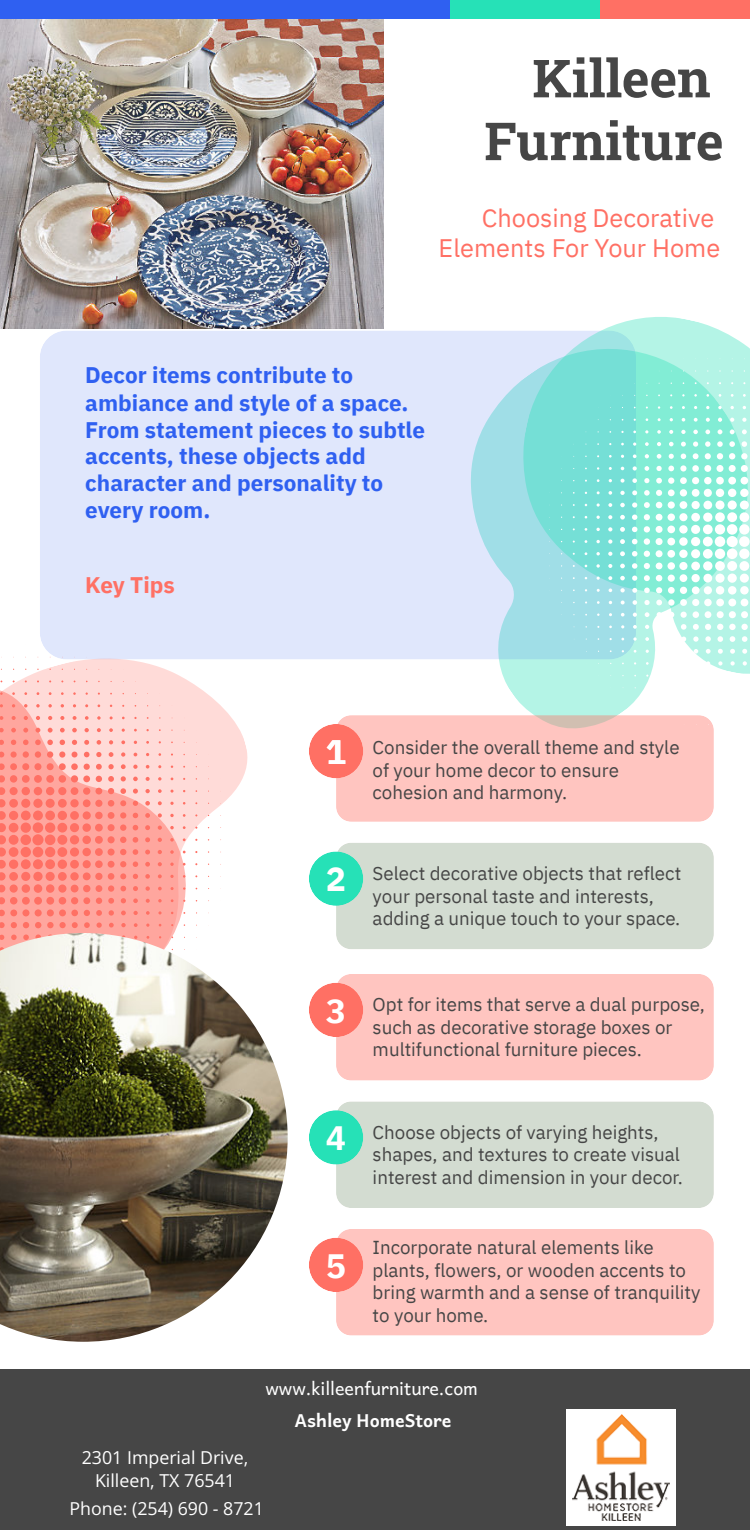
<style>
.page{position:relative;width:750px;height:1530px;background:#fff}
.page>*{position:absolute;margin:0;border:0;box-sizing:border-box;transform-origin:0 0}
.t1{font:700 52.5px/62.8px "Roboto Slab";color:#464646;text-align:right}
.t2{font:700 33.75px "IBM Plex Sans";color:#fff}
.t3{font:25.25px/30px "IBM Plex Sans";color:#ff7064;text-align:right}
.t4{font:700 22.5px/27px "IBM Plex Sans";color:#2f60f1}
.t5{font:700 22.5px "IBM Plex Sans";color:#ff7064}
.t6{font:18.75px/22.5px "IBM Plex Sans";color:#464646}
.t7{font:17.75px/23.5px "Open Sans";color:#fff;text-align:center}
.t8{font:17.75px "Andika";color:#fff}
.t9{font:700 17.75px "Andika";color:#fff}
</style>
<div class="page">
<img style="left:0;top:19px;width:384px;height:310px">
<svg style="left:368px;top:295px;width:169px;height:420px"></svg>
<div style="left:40px;top:330px;width:596px;height:330px;background:#e0e7fc;border-radius:27px"></div>
<svg style="left:40px;top:637px;width:258px;height:156px"></svg>
<svg style="left:485px;top:295px;width:263px;height:393px"></svg>
<div style="left:0;top:0;width:450px;height:19px;background:#2f60f1"></div>
<div style="left:450px;top:0;width:150px;height:19px;background:#26e1b7"></div>
<div style="left:600px;top:0;width:150px;height:19px;background:#ff7064"></div>
<div style="left:336px;top:715px;width:378px;height:107px;background:#ffc5c0;border-radius:15px"></div>
<div style="left:309px;top:724px;width:54px;height:54px;background:#ff7064;border-radius:50%"></div>
<svg style="left:0;top:645px;width:233px;height:288px"></svg>
<svg style="left:537px;top:347px;width:213px;height:390px"></svg>
<div style="left:336px;top:843px;width:378px;height:106px;background:#d3dcd1;border-radius:15px"></div>
<div style="left:309px;top:851px;width:54px;height:55px;background:#26e1b7;border-radius:50%"></div>
<div style="left:336px;top:974px;width:378px;height:107px;background:#ffc5c0;border-radius:15px"></div>
<div style="left:309px;top:983px;width:54px;height:54px;background:#ff7064;border-radius:50%"></div>
<div style="left:336px;top:1101px;width:378px;height:107px;background:#d3dcd1;border-radius:15px"></div>
<div style="left:309px;top:1110px;width:54px;height:55px;background:#26e1b7;border-radius:50%"></div>
<div style="left:336px;top:1229px;width:378px;height:107px;background:#ffc5c0;border-radius:15px"></div>
<div style="left:309px;top:1238px;width:54px;height:54px;background:#ff7064;border-radius:50%"></div>
<img style="left:0;top:933px;width:288px;height:409px">
<div style="left:0;top:1370px;width:750px;height:160px;background:#464646"></div>
<div style="left:566px;top:1410px;width:110px;height:116px;background:#fff"></div>
<img style="left:572px;top:1415px;width:98px;height:106px">
<p class="t1" style="left:484px;top:46px;width:241px">Killeen<br>Furniture</p>
<p class="t3" style="left:439px;top:203px;width:283px">Choosing Decorative<br>Elements For Your Home</p>
<p class="t4" style="left:85px;top:362px;width:341px">Decor items contribute to ambiance and style of a space.<br>From statement pieces to subtle accents, these objects add character and personality to every room.</p>
<p class="t5" style="left:85px;top:569px;width:91px">Key Tips</p>
<p class="t2" style="left:326px;top:729px;width:22px">1</p>
<p class="t6" style="left:373px;top:736px;width:309px">Consider the overall theme and style of your home decor to ensure cohesion and harmony.</p>
<p class="t2" style="left:326px;top:857px;width:22px">2</p>
<p class="t6" style="left:373px;top:862px;width:310px">Select decorative objects that reflect your personal taste and interests, adding a unique touch to your space.</p>
<p class="t2" style="left:326px;top:988px;width:22px">3</p>
<p class="t6" style="left:373px;top:993px;width:334px">Opt for items that serve a dual purpose, such as decorative storage boxes or multifunctional furniture pieces.</p>
<p class="t2" style="left:326px;top:1115px;width:22px">4</p>
<p class="t6" style="left:373px;top:1121px;width:312px">Choose objects of varying heights, shapes, and textures to create visual interest and dimension in your decor.</p>
<p class="t2" style="left:326px;top:1243px;width:22px">5</p>
<p class="t6" style="left:373px;top:1236px;width:329px">Incorporate natural elements like plants, flowers, or wooden accents to bring warmth and a sense of tranquility to your home.</p>
<p class="t8" style="left:265px;top:1374px;width:214px">www.killeenfurniture.com</p>
<p class="t9" style="left:294px;top:1405px;width:159px">Ashley HomeStore</p>
<p class="t7" style="left:82px;top:1445px;width:168px">2301 Imperial Drive,<br>Killeen, TX 76541</p>
<p class="t7" style="left:70px;top:1497px;width:196px">Phone: (254) 690 - 8721</p>
</div>
